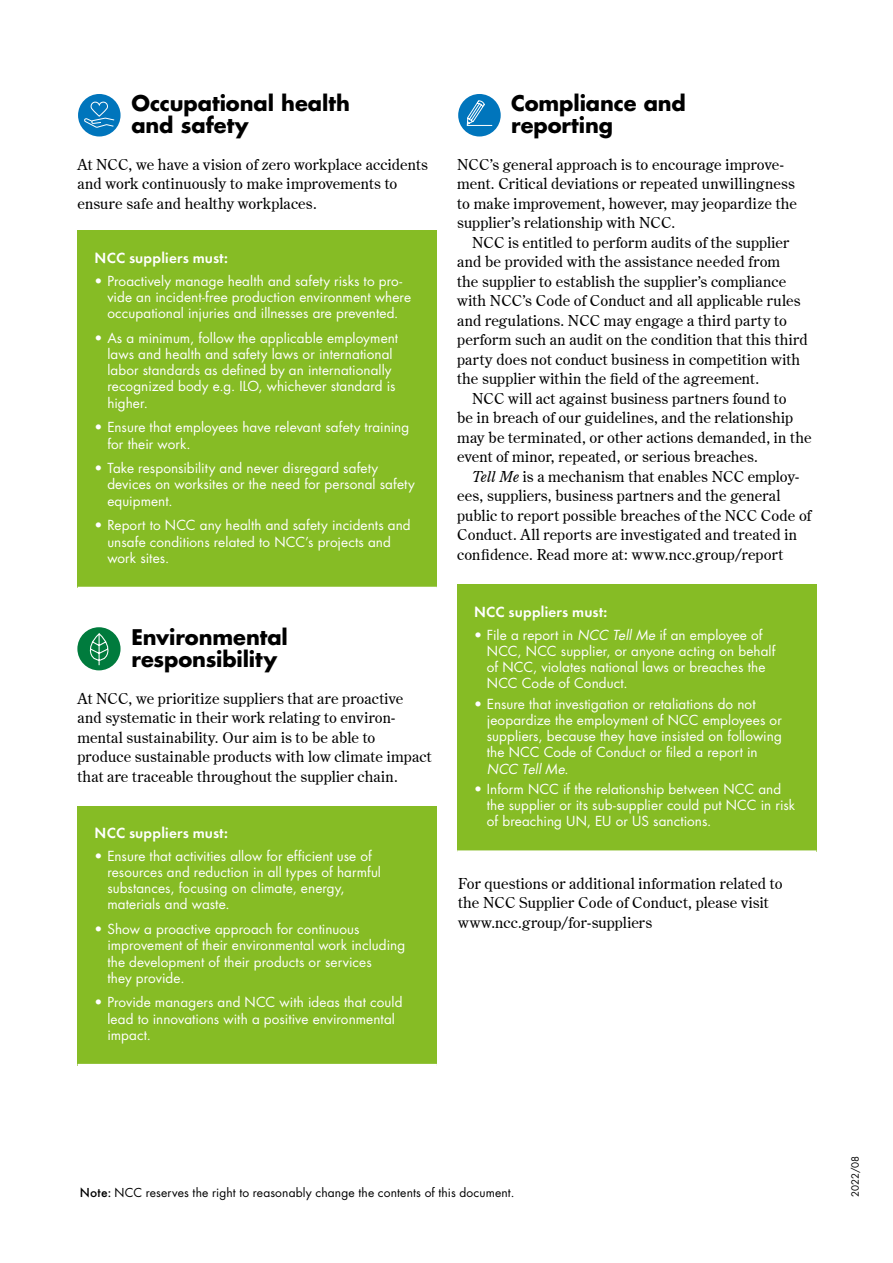
<style>
.page{position:relative;width:893px;height:1263px;background:#fff}
.page>*{position:absolute;margin:0;border:0;box-sizing:border-box;transform-origin:0 0}
.Subheadline_NCC_Futu{font:700 21px/22.5px "NCC Futura";letter-spacing:-.005em;color:#000}
.t1{font:15px/19.5px "NCC Century";letter-spacing:.01em;color:#000}
.t2{font:13.5px/16.2px "NCC Futura";letter-spacing:.005em;color:#fff}
.Subheadline_NCC_Futu-2{font:13.5px "NCC Futura Demi";letter-spacing:.015em;color:#fff}
.Subheadline_NCC_Futu-3{font:12px "NCC Futura";letter-spacing:.01em;color:#000}
.Subheadline_NCC_Futu-4{font:9.75px "NCC Futura";letter-spacing:.005em;color:#000}
.s1{font-style:italic}
.s2{font-weight:500}
</style>
<div class="page">
<div style="left:78px;top:231px;width:359px;height:357px;background:#86bc25"></div>
<hr style="left:78px;top:587px;width:359px;height:3px;background:#fff">
<div style="left:78px;top:806px;width:359px;height:259px;background:#86bc25"></div>
<hr style="left:78px;top:1064px;width:359px;height:3px;background:#fff">
<div style="left:457px;top:585px;width:359px;height:267px;background:#86bc25"></div>
<hr style="left:457px;top:850px;width:359px;height:3px;background:#fff">
<div style="left:78px;top:94px;width:43px;height:42px;background:#0075bc;border-radius:50%"></div>
<svg style="left:83px;top:101px;width:32px;height:27px"></svg>
<div style="left:458px;top:94px;width:43px;height:42px;background:#0075bc;border-radius:50%"></div>
<svg style="left:466px;top:100px;width:27px;height:26px"></svg>
<div style="left:77px;top:627px;width:44px;height:43px;background:#007b3d;border-radius:50%"></div>
<svg style="left:89px;top:633px;width:20px;height:33px"></svg>
<p class="Subheadline_NCC_Futu" style="left:131px;top:91px;width:220px">Occupational health and safety</p>
<p class="t1" style="left:77px;top:154px;width:352px">At NCC, we have a vision of zero workplace accidents and work continuously to make improvements to ensure safe and healthy workplaces.</p>
<p class="Subheadline_NCC_Futu-2" style="left:95px;top:249px;width:135px">NCC suppliers must:</p>
<p class="t2" style="left:107px;top:272px;width:305px;text-indent:-13px">• Proactively manage health and safety risks to pro&shy;vide an incident-free production environment where occupational injuries and illnesses are prevented.</p>
<p class="t2" style="left:107px;top:330px;width:292px;text-indent:-13px">• As a minimum, follow the applicable employment laws and health and safety laws or international labor standards as defined by an internationally recognized body e.g. ILO, whichever standard is higher.</p>
<p class="t2" style="left:107px;top:419px;width:303px;text-indent:-13px">• Ensure that employees have relevant safety training for their work.</p>
<p class="t2" style="left:107px;top:460px;width:309px;text-indent:-13px">• Take responsibility and never disregard safety devices on worksites or the need for personal safety equipment.</p>
<p class="t2" style="left:107px;top:517px;width:305px;text-indent:-13px">• Report to NCC any health and safety incidents and unsafe conditions related to NCC’s projects and work sites.</p>
<p class="Subheadline_NCC_Futu" style="left:131px;top:625px;width:158px">Environmental responsibility</p>
<p class="t1" style="left:77px;top:688px;width:355px">At NCC, we prioritize suppliers that are proactive<br>and systematic in their work relating to environ&shy;mental sustainability. Our aim is to be able to produce sustainable products with low climate impact that are traceable throughout the supplier chain.</p>
<p class="Subheadline_NCC_Futu-2" style="left:95px;top:824px;width:135px">NCC suppliers must:</p>
<p class="t2" style="left:107px;top:848px;width:275px;text-indent:-13px">• Ensure that activities allow for efficient use of resources and reduction in all types of harmful substances, focusing on climate, energy, materials and waste.</p>
<p class="t2" style="left:107px;top:921px;width:299px;text-indent:-13px">• Show a proactive approach for continuous improvement of their environmental work including the development of their products or services<br>they provide.</p>
<p class="t2" style="left:107px;top:994px;width:297px;text-indent:-13px">• Provide managers and NCC with ideas that could lead to innovations with a positive environmental impact.</p>
<p class="Subheadline_NCC_Futu" style="left:511px;top:91px;width:176px">Compliance and reporting</p>
<p class="t1" style="left:457px;top:154px;width:341px">NCC’s general approach is to encourage improve&shy;ment. Critical deviations or repeated unwillingness to make improvement, however, may jeopardize the supplier’s relationship with NCC.</p>
<p class="t1" style="left:457px;top:232px;width:352px;text-indent:15px">NCC is entitled to perform audits of the supplier and be provided with the assistance needed from<br>the supplier to establish the supplier’s compliance with NCC’s Code of Conduct and all applicable rules and regulations. NCC may engage a third party to perform such an audit on the condition that this third party does not conduct business in competition with the supplier within the field of the agreement.</p>
<p class="t1" style="left:457px;top:388px;width:356px;text-indent:15px">NCC will act against business partners found to<br>be in breach of our guidelines, and the relationship may be terminated, or other actions demanded, in the event of minor, repeated, or serious breaches.</p>
<p class="t1" style="left:457px;top:466px;width:356px;text-indent:15px"><span class="s1">Tell Me</span> is a mechanism that enables NCC employ&shy;ees, suppliers, business partners and the general public to report possible breaches of the NCC Code of Conduct. All reports are investigated and treated in confidence. Read more at: www.ncc.group/report</p>
<p class="Subheadline_NCC_Futu-2" style="left:474px;top:603px;width:135px">NCC suppliers must:</p>
<p class="t2" style="left:487px;top:626px;width:290px;text-indent:-13px">• File a report in <span class="s1">NCC Tell Me</span> if an employee of NCC, NCC supplier, or anyone acting on behalf of NCC, violates national laws or breaches the NCC Code of Conduct.</p>
<p class="t2" style="left:487px;top:695px;width:296px;text-indent:-13px">• Ensure that investigation or retaliations do not jeopardize the employment of NCC employees or suppliers, because they have insisted on following the NCC Code of Conduct or filed a report in <span class="s1">NCC Tell Me</span>.</p>
<p class="t2" style="left:487px;top:781px;width:310px;text-indent:-13px">• Inform NCC if the relationship between NCC and the supplier or its sub-supplier could put NCC in risk of breaching UN, EU or US sanctions.</p>
<p class="t1" style="left:458px;top:873px;width:326px">For questions or additional information related to the NCC Supplier Code of Conduct, please visit www.ncc.group/for-suppliers</p>
<p class="Subheadline_NCC_Futu-3" style="left:80px;top:1184px;width:436px"><span class="s2">Note:</span> NCC reserves the right to reasonably change the contents of this document.</p>
<p class="Subheadline_NCC_Futu-4" style="left:849px;top:1197px;width:43px;rotate:-90deg">2022/08</p>
</div>
